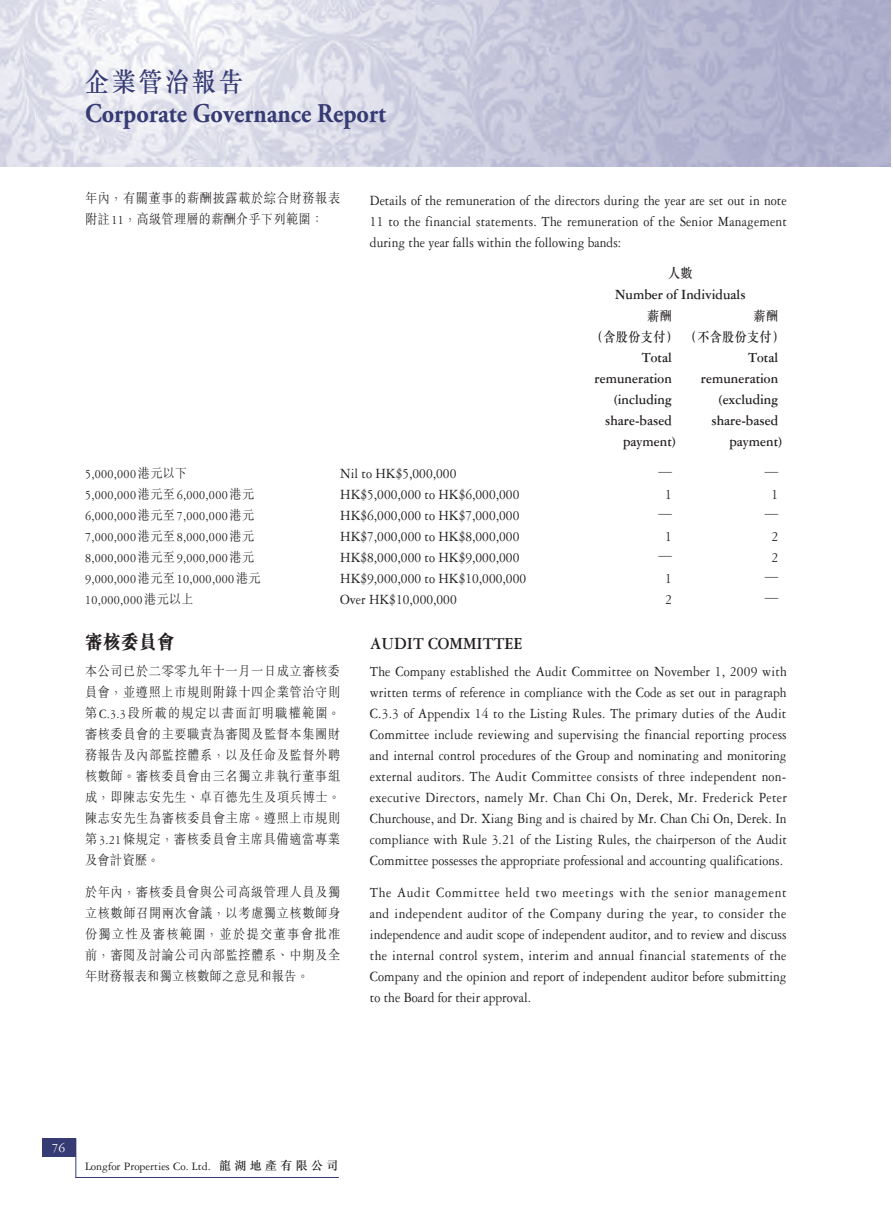
<style>
.page{position:relative;width:893px;height:1212px;background:#fff}
.page>*{position:absolute;margin:0;border:0;box-sizing:border-box;transform-origin:0 0}
.t1{font:700 27px "Adobe Garamond Pro";color:#363b74;scale:.9 1}
.t2{font:500 27px "M Sung HK";letter-spacing:.1em;color:#363b74;scale:.9 1}
._8__標題-C{font:800 19.5px "M Sung HK";letter-spacing:.025em;color:#231f20;scale:.9 1}
._3__標題{font:700 18px "Garamond 3 LT Std";color:#231f20;scale:.9 1}
._1__內文{font:15px/21px "Garamond 3 LT Std";color:#231f20;text-align:justify;scale:.9 1}
._1__內文-2{font:700 15px "Garamond 3 LT Std";color:#231f20;scale:.9 1}
._1__內文-3{font:300 15px "M Sung HK";color:#231f20;scale:.9 1}
._6__內文-C{font:300 13.5px/21px "M Sung HK";letter-spacing:.055em;color:#231f20;text-align:justify;scale:.9 1}
._6__內文-C-2{font:13.5px "Garamond 3 LT Std";letter-spacing:.025em;color:#231f20;scale:.9 1}
._6__內文-C-3{font:500 13.5px "M Sung HK";letter-spacing:.025em;color:#231f20;scale:.9 1}
.t3{font:13.5px "Garamond 3 LT Std";color:#fff}
.t4{font:12px "Garamond 3 LT Std";letter-spacing:-.005em;color:#231f20}
.s1{font-family:"Garamond 3 LT Std";font-weight:400}
.s2{font-family:"M Sung HK";font-weight:300}
.s3{font-family:"M Sung HK";font-weight:500}
</style>
<div class="page">
<img style="left:0;top:0;width:890px;height:166px">
<div style="left:42px;top:1138px;width:33px;height:19px;background:#363b74"></div>
<hr style="left:75px;top:1138px;width:1px;height:40px;background:#363b74">
<hr style="left:75px;top:1177px;width:264px;height:1px;background:#363b74">
<h1 class="t2" style="left:85px;top:63px;width:177px">企業管治報告</h1>
<h1 class="t1" style="left:85px;top:98px;width:336px">Corporate Governance Report</h1>
<p class="_6__內文-C" style="left:85px;top:187px;width:285px">年內，有關董事的薪酬披露載於綜合財務報表附註<span class="s1">11</span>，高級管理層的薪酬介乎下列範圍：</p>
<p class="_1__內文" style="left:370px;top:190px;width:465px">Details of the remuneration of the directors during the year are set out in note 11 to the financial statements. The remuneration of the Senior Management during the year falls within the following bands:</p>
<p class="_6__內文-C-3" style="left:668px;top:264px;width:29px">人數</p>
<p class="_1__內文-2" style="left:615px;top:287px;width:147px">Number of Individuals</p>
<p class="_6__內文-C-3" style="left:647px;top:306px;width:29px">薪酬</p>
<p class="_6__內文-C-3" style="left:591px;top:327px;width:98px">（含股份支付）</p>
<p class="_6__內文-C-3" style="left:754px;top:306px;width:29px">薪酬</p>
<p class="_6__內文-C-3" style="left:685px;top:327px;width:112px">（不含股份支付）</p>
<p class="_1__內文-2" style="left:642px;top:350px;width:35px">Total</p>
<p class="_1__內文-2" style="left:595px;top:371px;width:87px">remuneration</p>
<p class="_1__內文-2" style="left:614px;top:392px;width:66px">(including</p>
<p class="_1__內文-2" style="left:605px;top:413px;width:76px">share-based</p>
<p class="_1__內文-2" style="left:623px;top:434px;width:60px">payment)</p>
<p class="_1__內文-2" style="left:748px;top:350px;width:35px">Total</p>
<p class="_1__內文-2" style="left:701px;top:371px;width:87px">remuneration</p>
<p class="_1__內文-2" style="left:719px;top:392px;width:67px">(excluding</p>
<p class="_1__內文-2" style="left:711px;top:413px;width:76px">share-based</p>
<p class="_1__內文-2" style="left:729px;top:434px;width:60px">payment)</p>
<p class="_6__內文-C-2" style="left:85px;top:467px;width:115px">5,000,000<span class="s2">港元以下</span></p>
<p class="_1__內文" style="left:340px;top:463px;width:131px">Nil to HK$5,000,000</p>
<p class="_1__內文-3" style="left:658px;top:462px;width:16px">—</p>
<p class="_1__內文-3" style="left:765px;top:462px;width:16px">—</p>
<p class="_6__內文-C-2" style="left:85px;top:488px;width:189px">5,000,000<span class="s2">港元至</span>6,000,000<span class="s2">港元</span></p>
<p class="_1__內文" style="left:340px;top:484px;width:201px">HK$5,000,000 to HK$6,000,000</p>
<p class="_1__內文" style="left:665px;top:484px;width:9px">1</p>
<p class="_1__內文" style="left:771px;top:484px;width:9px">1</p>
<p class="_6__內文-C-2" style="left:85px;top:509px;width:189px">6,000,000<span class="s2">港元至</span>7,000,000<span class="s2">港元</span></p>
<p class="_1__內文" style="left:340px;top:505px;width:201px">HK$6,000,000 to HK$7,000,000</p>
<p class="_1__內文-3" style="left:658px;top:504px;width:16px">—</p>
<p class="_1__內文-3" style="left:765px;top:504px;width:16px">—</p>
<p class="_6__內文-C-2" style="left:85px;top:530px;width:189px">7,000,000<span class="s2">港元至</span>8,000,000<span class="s2">港元</span></p>
<p class="_1__內文" style="left:340px;top:526px;width:201px">HK$7,000,000 to HK$8,000,000</p>
<p class="_1__內文" style="left:665px;top:526px;width:9px">1</p>
<p class="_1__內文" style="left:771px;top:526px;width:9px">2</p>
<p class="_6__內文-C-2" style="left:85px;top:551px;width:189px">8,000,000<span class="s2">港元至</span>9,000,000<span class="s2">港元</span></p>
<p class="_1__內文" style="left:340px;top:547px;width:201px">HK$8,000,000 to HK$9,000,000</p>
<p class="_1__內文-3" style="left:658px;top:546px;width:16px">—</p>
<p class="_1__內文" style="left:771px;top:547px;width:9px">2</p>
<p class="_6__內文-C-2" style="left:85px;top:572px;width:197px">9,000,000<span class="s2">港元至</span>10,000,000<span class="s2">港元</span></p>
<p class="_1__內文" style="left:340px;top:568px;width:208px">HK$9,000,000 to HK$10,000,000</p>
<p class="_1__內文" style="left:665px;top:568px;width:9px">1</p>
<p class="_1__內文-3" style="left:765px;top:567px;width:16px">—</p>
<p class="_6__內文-C-2" style="left:85px;top:593px;width:122px">10,000,000<span class="s2">港元以上</span></p>
<p class="_1__內文" style="left:340px;top:589px;width:131px">Over HK$10,000,000</p>
<p class="_1__內文" style="left:665px;top:589px;width:9px">2</p>
<p class="_1__內文-3" style="left:765px;top:588px;width:16px">—</p>
<p class="_3__標題" style="left:370px;top:633px;width:171px">AUDIT COMMITTEE</p>
<p class="_1__內文" style="left:370px;top:661px;width:465px">The Company established the Audit Committee on November 1, 2009 with written terms of reference in compliance with the Code as set out in paragraph C.3.3 of Appendix 14 to the Listing Rules. The primary duties of the Audit Committee include reviewing and supervising the financial reporting process and internal control procedures of the Group and nominating and monitoring external auditors. The Audit Committee consists of three independent non&shy;executive Directors, namely Mr. Chan Chi On, Derek, Mr. Frederick Peter Churchouse, and Dr. Xiang Bing and is chaired by Mr. Chan Chi On, Derek. In compliance with Rule 3.21 of the Listing Rules, the chairperson of the Audit Committee possesses the appropriate professional and accounting qualifications.</p>
<p class="_1__內文" style="left:370px;top:881px;width:465px">The Audit Committee held two meetings with the senior management and independent auditor of the Company during the year, to consider the independence and audit scope of independent auditor, and to review and discuss the internal control system, interim and annual financial statements of the Company and the opinion and report of independent auditor before submitting to the Board for their approval.</p>
<p class="_8__標題-C" style="left:85px;top:632px;width:101px">審核委員會</p>
<p class="_6__內文-C" style="left:85px;top:660px;width:285px">本公司已於二零零九年十一月一日成立審核委員會，並遵照上市規則附錄十四企業管治守則第<span class="s1">C.3.3</span>段所載的規定以書面訂明職權範圍。審核委員會的主要職責為審閱及監督本集團財務報告及內部監控體系，以及任命及監督外聘核數師。審核委員會由三名獨立非執行董事組成，即陳志安先生、卓百德先生及項兵博士。陳志安先生為審核委員會主席。遵照上市規則第<span class="s1">3.21</span>條規定，審核委員會主席具備適當專業及會計資歷。</p>
<p class="_6__內文-C" style="left:85px;top:881px;width:285px">於年內，審核委員會與公司高級管理人員及獨立核數師召開兩次會議，以考慮獨立核數師身份獨立性及審核範圍，並於提交董事會批准前，審閱及討論公司內部監控體系、中期及全年財務報表和獨立核數師之意見和報告。</p>
<p class="t3" style="left:52px;top:1141px;width:15px">76</p>
<p class="t4" style="left:85px;top:1159px;width:255px">Longfor Properties Co. Ltd. <span class="s3">龍湖地產有限公司</span></p>
</div>
